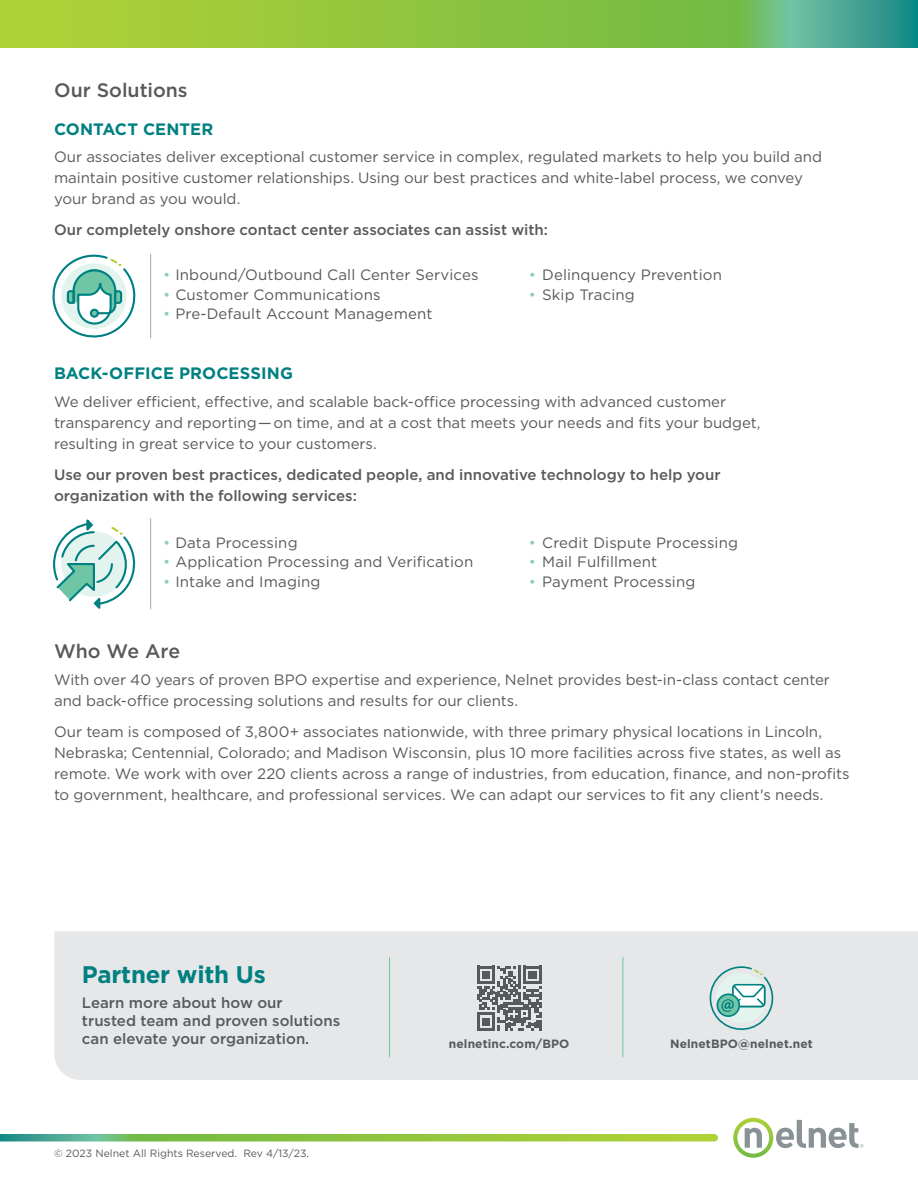
<style>
.page{position:relative;width:918px;height:1188px;background:#fff}
.page>*{position:absolute;margin:0;border:0;box-sizing:border-box;transform-origin:0 0}
.t1{font:700 24px "Gotham";letter-spacing:-.01em;color:#008081}
.t2{font:500 19.5px "Gotham";color:#58595b}
.t3{font:700 16.5px "Gotham";letter-spacing:.005em;color:#008081}
.t4{font:15px/21px "Gotham";color:#58595b}
.t5{font:500 15px/18px "Gotham";color:#58595b}
.t6{font:700 12px "Gotham";letter-spacing:.01em;color:#58595b}
.t7{font:10.5px "Gotham";color:#58595b}
.s1{color:#8dcfb5}
</style>
<div class="page">
<svg style="left:52px;top:254px;width:84px;height:84px"></svg>
<div style="left:91px;top:310px;width:7px;height:7px;background:#70c6a6;border-radius:50%"></div>
<div style="left:90px;top:309px;width:9px;height:9px;border:2px solid #008081;border-radius:50%"></div>
<svg style="left:0;top:1134px;width:714px;height:8px;background:#8ec557"></svg>
<svg style="left:0;top:0;width:918px;height:47px;background:#85c14c"></svg>
<hr style="left:150px;top:254px;width:1px;height:84px;background:#a7a9ac">
<svg style="left:53px;top:519px;width:83px;height:90px"></svg>
<hr style="left:150px;top:519px;width:1px;height:90px;background:#a7a9ac">
<div style="left:54px;top:931px;width:864px;height:149px;background:#e6e7e8"></div>
<svg style="left:477px;top:966px;width:65px;height:65px;background:#8f9092"></svg>
<svg style="left:709px;top:966px;width:65px;height:65px;background:#bad9d6"></svg>
<hr style="left:623px;top:957px;width:1px;height:100px;background:#6fc6a5">
<hr style="left:389px;top:957px;width:1px;height:100px;background:#6fc6a5">
<svg style="left:733px;top:1118px;width:130px;height:40px"></svg>
<h2 class="t2" style="left:54px;top:77px;width:135px">Our Solutions</h2>
<p class="t3" style="left:54px;top:118px;width:161px">CONTACT CENTER</p>
<p class="t4" style="left:54px;top:146px;width:770px">Our associates deliver exceptional customer service in complex, regulated markets to help you build and maintain positive customer relationships. Using our best practices and white-label process, we convey your brand as you would.</p>
<p class="t5" style="left:54px;top:220px;width:495px">Our completely onshore contact center associates can assist with:</p>
<p class="t4" style="left:163px;top:264px;width:317px"><span class="s1">•</span> Inbound/Outbound Call Center Services</p>
<p class="t4" style="left:163px;top:284px;width:219px"><span class="s1">•</span> Customer Communications</p>
<p class="t4" style="left:163px;top:303px;width:271px"><span class="s1">•</span> Pre-Default Account Management</p>
<p class="t4" style="left:529px;top:264px;width:195px"><span class="s1">•</span> Delinquency Prevention</p>
<p class="t4" style="left:529px;top:284px;width:108px"><span class="s1">•</span> Skip Tracing</p>
<p class="t3" style="left:54px;top:363px;width:240px">BACK-OFFICE PROCESSING</p>
<p class="t4" style="left:54px;top:391px;width:708px">We deliver efficient, effective, and scalable back-office processing with advanced customer transparency and reporting — on time, and at a cost that meets your needs and fits your budget, resulting in great service to your customers.</p>
<p class="t5" style="left:54px;top:464px;width:668px;line-height:21px">Use our proven best practices, dedicated people, and innovative technology to help your organization with the following services:</p>
<p class="t4" style="left:163px;top:532px;width:136px"><span class="s1">•</span> Data Processing</p>
<p class="t4" style="left:163px;top:551px;width:312px"><span class="s1">•</span> Application Processing and Verification</p>
<p class="t4" style="left:163px;top:571px;width:159px"><span class="s1">•</span> Intake and Imaging</p>
<p class="t4" style="left:529px;top:532px;width:211px"><span class="s1">•</span> Credit Dispute Processing</p>
<p class="t4" style="left:529px;top:551px;width:130px"><span class="s1">•</span> Mail Fulfillment</p>
<p class="t4" style="left:529px;top:571px;width:168px"><span class="s1">•</span> Payment Processing</p>
<h2 class="t2" style="left:54px;top:638px;width:128px">Who We Are</h2>
<p class="t4" style="left:54px;top:669px;width:778px">With over 40 years of proven BPO expertise and experience, Nelnet provides best-in-class contact center and back-office processing solutions and results for our clients.</p>
<p class="t4" style="left:54px;top:721px;width:797px">Our team is composed of 3,800+ associates nationwide, with three primary physical locations in Lincoln, Nebraska; Centennial, Colorado; and Madison Wisconsin, plus 10 more facilities across five states, as well as remote. We work with over 220 clients across a range of industries, from education, finance, and non-profits to government, healthcare, and professional services. We can adapt our services to fit any client's needs.</p>
<h1 class="t1" style="left:82px;top:959px;width:185px">Partner with Us</h1>
<p class="t5" style="left:82px;top:994px;width:260px">Learn more about how our trusted team and proven solutions can elevate your organization.</p>
<p class="t7" style="left:54px;top:1146px;width:257px">© 2023 Nelnet All Rights Reserved. Rev 4/13/23.</p>
<p class="t6" style="left:449px;top:1036px;width:122px">nelnetinc.com/BPO</p>
<p class="t6" style="left:670px;top:1036px;width:144px">NelnetBPO@nelnet.net</p>
</div>
